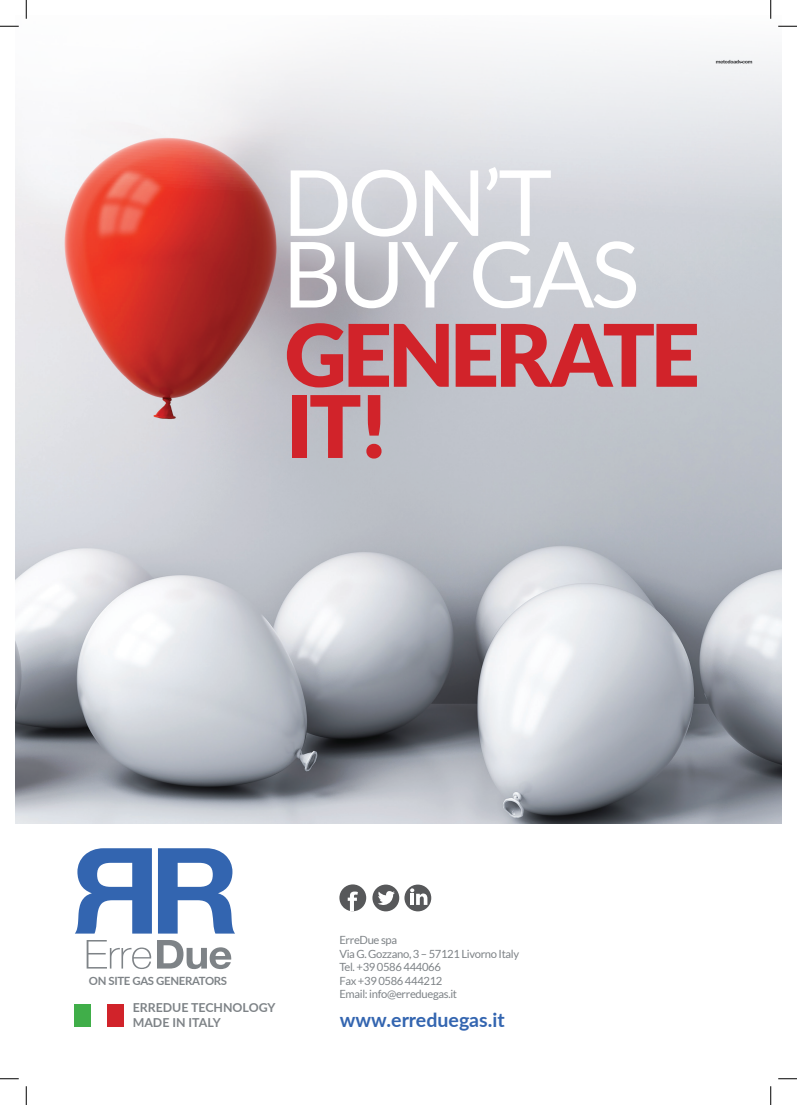
<style>
.page{position:relative;width:797px;height:1105px;background:#fff}
.page>*{position:absolute;margin:0;border:0;box-sizing:border-box;transform-origin:0 0}
.t1{font:91.38px/71.6px "Lato";letter-spacing:-.04em;color:#fff}
.t2{font:900 86.25px/71.1px "Lato";letter-spacing:-.04em;color:#d1232a}
.t3{font:700 19.5px "Lato";color:#3365b0}
.t4{font:700 12.38px "Lato";color:#7e8387}
.t5{font:700 11.38px "Lato";letter-spacing:-.03em;color:#7e8387}
.t6{font:11.25px "Lato";letter-spacing:-.03em;color:#7e8387}
</style>
<div class="page">
<img style="left:16px;top:16px;width:765px;height:807px">
<svg style="left:339px;top:884px;width:27px;height:27px"></svg>
<div style="left:372px;top:884px;width:27px;height:27px;background:#57585a;border-radius:50%"></div>
<svg style="left:378px;top:891px;width:17px;height:14px"></svg>
<svg style="left:404px;top:884px;width:27px;height:27px"></svg>
<svg style="left:410px;top:888px;width:17px;height:17px"></svg>
<div style="left:75px;top:1004px;width:16px;height:23px;background:#40ae49"></div>
<div style="left:107px;top:1004px;width:17px;height:23px;background:#d1232a"></div>
<svg style="left:87px;top:940px;width:64px;height:29px"></svg>
<svg style="left:157px;top:940px;width:74px;height:29px"></svg>
<svg style="left:158px;top:848px;width:77px;height:85px"></svg>
<svg style="left:75px;top:848px;width:77px;height:85px"></svg>
<svg style="left:716px;top:60px;width:36px;height:3px"></svg>
<svg style="left:0;top:25px;width:19px;height:2px"></svg>
<svg style="left:778px;top:25px;width:19px;height:2px"></svg>
<svg style="left:0;top:1078px;width:19px;height:1px"></svg>
<svg style="left:778px;top:1078px;width:19px;height:1px"></svg>
<svg style="left:25px;top:0;width:2px;height:19px"></svg>
<svg style="left:25px;top:1086px;width:2px;height:19px"></svg>
<svg style="left:770px;top:0;width:1px;height:19px"></svg>
<svg style="left:770px;top:1086px;width:1px;height:19px"></svg>
<p class="t1" style="left:283px;top:166px;width:358px">DON’T<br>BUY GAS</p>
<p class="t2" style="left:285px;top:318px;width:416px">GENERATE<br>IT!</p>
<p class="t5" style="left:89px;top:972px;width:140px">ON SITE GAS GENERATORS</p>
<p class="t4" style="left:133px;top:999px;width:144px">ERREDUE TECHNOLOGY</p>
<p class="t4" style="left:133px;top:1013px;width:89px">MADE IN ITALY</p>
<p class="t6" style="left:339px;top:934px;width:59px">ErreDue spa</p>
<p class="t6" style="left:339px;top:947px;width:181px">Via G. Gozzano, 3 – 57121 Livorno Italy</p>
<p class="t6" style="left:339px;top:961px;width:103px">Tel. +39 0586 444066</p>
<p class="t6" style="left:339px;top:974px;width:105px">Fax +39 0586 444212</p>
<p class="t6" style="left:339px;top:988px;width:119px">Email: info@erreduegas.it</p>
<p class="t3" style="left:340px;top:1006px;width:166px">www.erreduegas.it</p>
</div>
